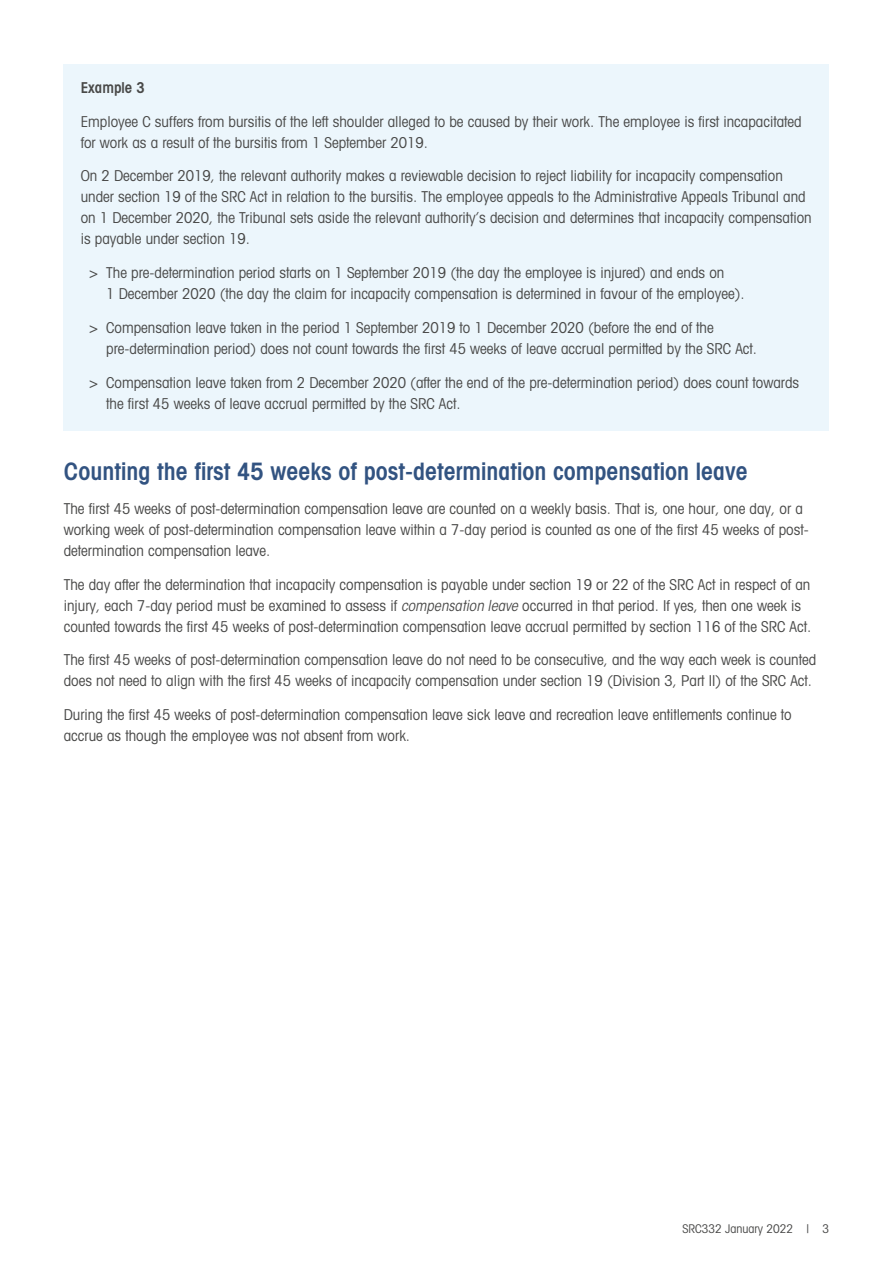
<style>
.page{position:relative;width:893px;height:1263px;background:#fff}
.page>*{position:absolute;margin:0;border:0;box-sizing:border-box;transform-origin:0 0}
.t1{font:600 condensed 24px "Avant Garde";color:#325381}
.Text{font:condensed 15px/21px "Avant Garde";color:#494948}
.t2{font:600 condensed 15px "Avant Garde";color:#494948}
.t3{font:condensed 12px "Avant Garde";color:#494948}
.s1{font-family:"ITC Avant Garde Std";font-style:italic}
</style>
<div class="page">
<div style="left:64px;top:64px;width:765px;height:367px;background:#ecf6fc"></div>
<h4 class="t2" style="left:81px;top:78px;width:66px">Example 3</h4>
<p class="Text" style="left:81px;top:110px;width:722px">Employee C suffers from bursitis of the left shoulder alleged to be caused by their work. The employee is first incapacitated for work as a result of the bursitis from 1 September 2019.</p>
<p class="Text" style="left:81px;top:165px;width:732px">On 2 December 2019, the relevant authority makes a reviewable decision to reject liability for incapacity compensation under section 19 of the SRC Act in relation to the bursitis. The employee appeals to the Administrative Appeals Tribunal and on 1 December 2020, the Tribunal sets aside the relevant authority’s decision and determines that incapacity compensation is payable under section 19.</p>
<p class="Text" style="left:106px;top:262px;width:640px;text-indent:-17px">&gt; The pre-determination period starts on 1 September 2019 (the day the employee is injured) and ends on<br>1 December 2020 (the day the claim for incapacity compensation is determined in favour of the employee).</p>
<p class="Text" style="left:106px;top:317px;width:652px;text-indent:-17px">&gt; Compensation leave taken in the period 1 September 2019 to 1 December 2020 (before the end of the pre‑determination period) does not count towards the first 45 weeks of leave accrual permitted by the SRC Act.</p>
<p class="Text" style="left:106px;top:371px;width:694px;text-indent:-17px">&gt; Compensation leave taken from 2 December 2020 (after the end of the pre-determination period) does count towards the first 45 weeks of leave accrual permitted by the SRC Act.</p>
<h3 class="t1" style="left:64px;top:457px;width:686px">Counting the first 45 weeks of post-determination compensation leave</h3>
<p class="Text" style="left:64px;top:498px;width:746px">The first 45 weeks of post-determination compensation leave are counted on a weekly basis. That is, one hour, one day, or a working week of post-determination compensation leave within a 7-day period is counted as one of the first 45 weeks of post&shy;determination compensation leave.</p>
<p class="Text" style="left:64px;top:573px;width:749px">The day after the determination that incapacity compensation is payable under section 19 or 22 of the SRC Act in respect of an injury, each 7-day period must be examined to assess if <span class="s1">compensation leave</span> occurred in that period. If yes, then one week is counted towards the first 45 weeks of post-determination compensation leave accrual permitted by section 116 of the SRC Act.</p>
<p class="Text" style="left:64px;top:649px;width:754px">The first 45 weeks of post-determination compensation leave do not need to be consecutive, and the way each week is counted does not need to align with the first 45 weeks of incapacity compensation under section 19 (Division 3, Part II) of the SRC Act.</p>
<p class="Text" style="left:64px;top:704px;width:729px">During the first 45 weeks of post-determination compensation leave sick leave and recreation leave entitlements continue to accrue as though the employee was not absent from work.</p>
<p class="t3" style="left:682px;top:1221px;width:148px">SRC332 January 2022 | 3</p>
</div>
